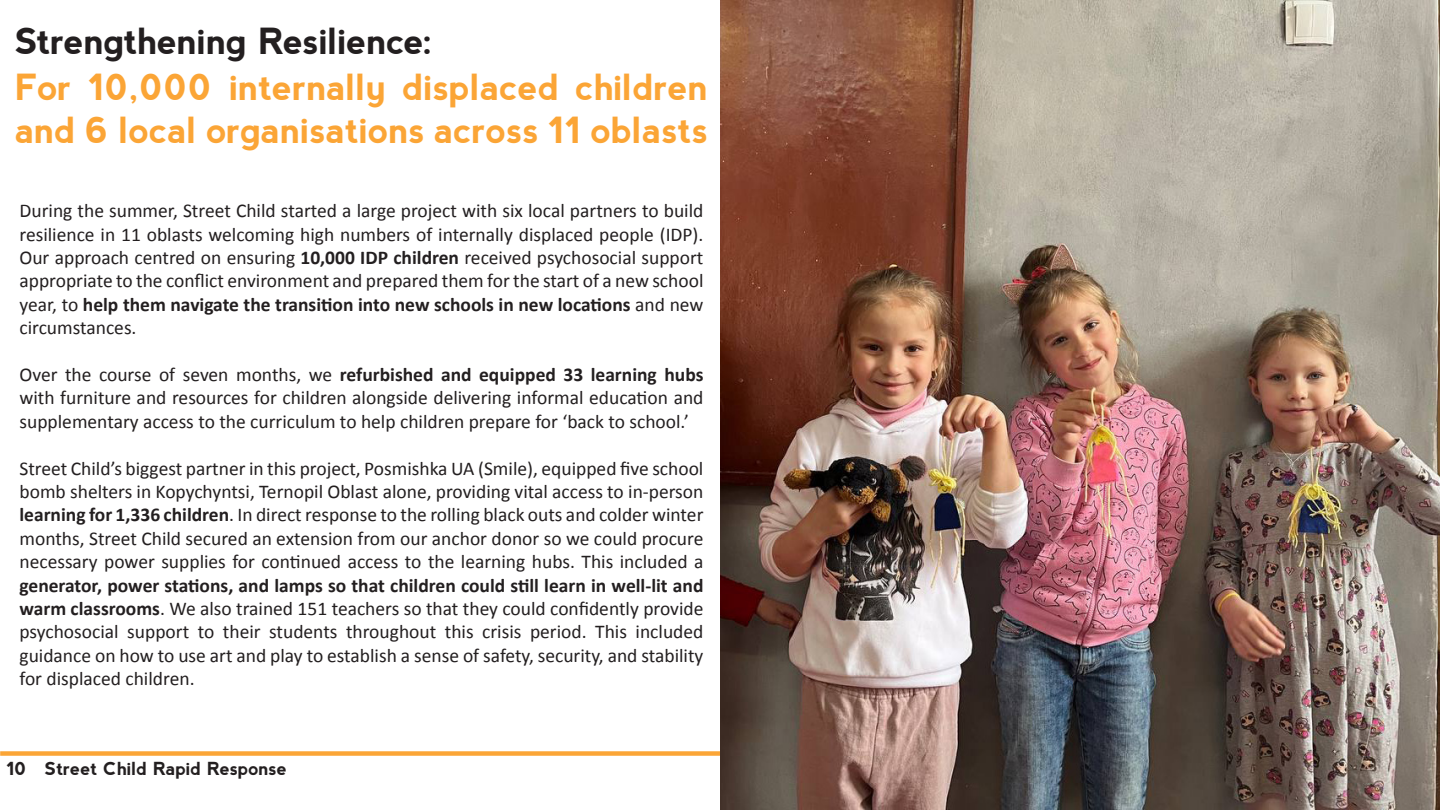
<style>
.page{position:relative;width:1440px;height:810px;background:#fff}
.page>*{position:absolute;margin:0;border:0;box-sizing:border-box;transform-origin:0 0}
.t1{font:700 36px/43.2px "nevis";color:#fba536}
.Section_Title{font:700 36px "nevis";letter-spacing:-.005em;color:#231f20}
.t2{font:19.5px/23.4px "Calibri";color:#231f20;text-align:justify}
.t3{font:700 18px "nevis";color:#231f20}
.s1{font-weight:700}
</style>
<div class="page">
<div style="left:0;top:751px;width:1440px;height:5px;background:#fba536"></div>
<img style="left:720px;top:0;width:720px;height:810px">
<p class="Section_Title" style="left:15px;top:21px;width:420px">Strengthening Resilience:</p>
<p class="t1" style="left:15px;top:65px;width:695px">For 10,000 internally displaced children and 6 local organisations across 11 oblasts</p>
<p class="t2" style="left:20px;top:198px;width:686px">During the summer, Street Child started a large project with six local partners to build resilience in 11 oblasts welcoming high numbers of internally displaced people (IDP).<br>Our approach centred on ensuring <span class="s1">10,000 IDP children</span> received psychosocial support appropriate to the conflict environment and prepared them for the start of a new school year, to <span class="s1">help them navigate the transition into new schools in new locations</span> and new circumstances.</p>
<p class="t2" style="left:20px;top:362px;width:685px">Over the course of seven months, we <span class="s1">refurbished and equipped 33 learning hubs </span>with furniture and resources for children alongside delivering informal education and supplementary access to the curriculum to help children prepare for ‘back to school.’</p>
<p class="t2" style="left:20px;top:456px;width:686px">Street Child’s biggest partner in this project, Posmishka UA (Smile), equipped five school bomb shelters in Kopychyntsi, Ternopil Oblast alone, providing vital access to in-person <span class="s1">learning for 1,336 children</span>. In direct response to the rolling black outs and colder winter months, Street Child secured an extension from our anchor donor so we could procure necessary power supplies for continued access to the learning hubs. This included a <span class="s1">generator, power stations, and lamps so that children could still learn in well-lit and warm classrooms</span>. We also trained 151 teachers so that they could confidently provide psychosocial support to their students throughout this crisis period. This included guidance on how to use art and play to establish a sense of safety, security, and stability for displaced children.</p>
<p class="t3" style="left:6px;top:759px;width:282px">10 Street Child Rapid Response</p>
</div>
